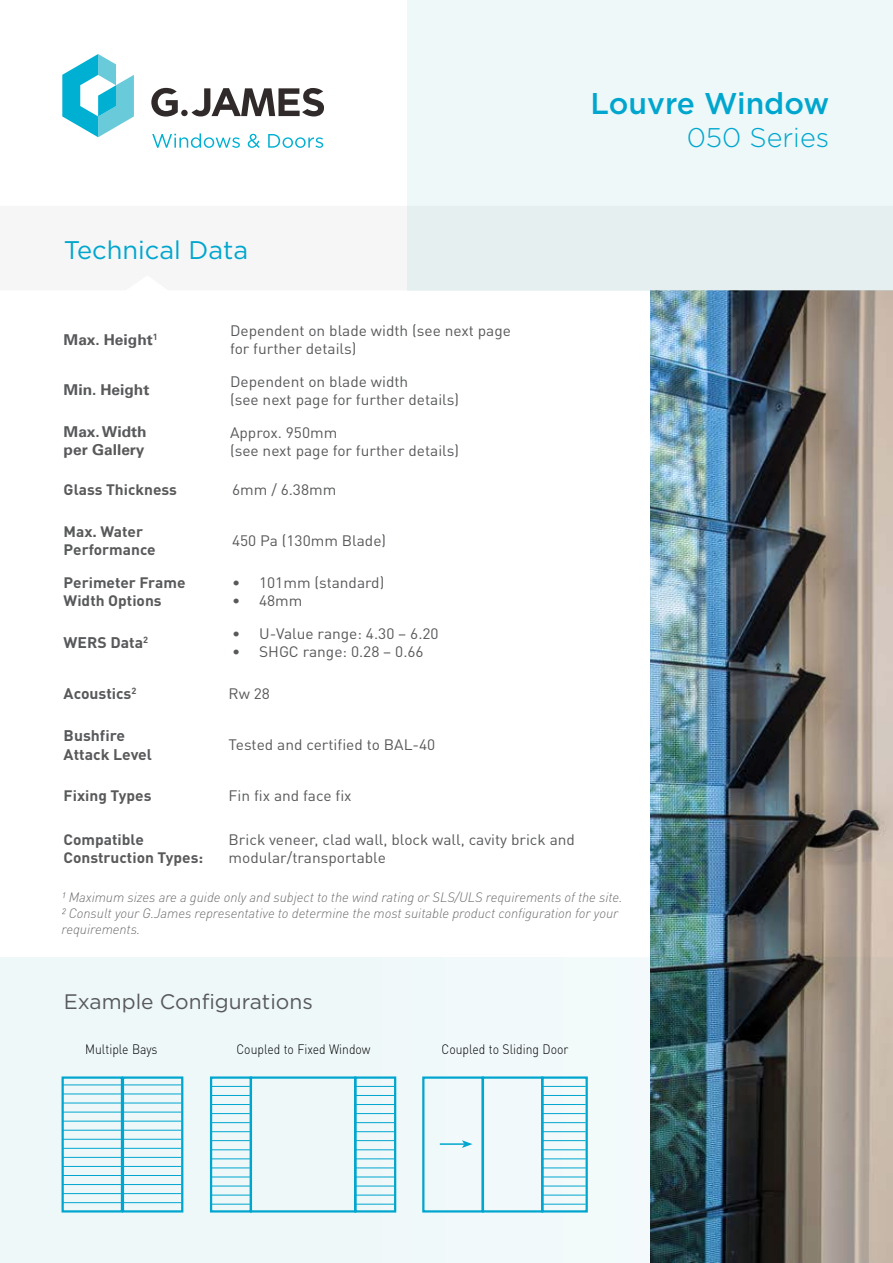
<style>
.page{position:relative;width:893px;height:1263px;background:#fff}
.page>*{position:absolute;margin:0;border:0;box-sizing:border-box;transform-origin:0 0}
.t1{font:500 30px "Gotham";color:#00a6ce}
.t2{font:300 27px "Gotham";color:#00a6ce}
.t3{font:25.5px "Gotham HTF";color:#00a6ce}
.t4{font:21px "Gotham HTF";color:#58595b}
.t5{font:700 15.3px/18.3px "DINOT";color:#58595b}
.t6{font:15px/18px "DINOT";color:#58595b}
.t7{font:700 15px/18px "DINOT";color:#58595b}
.t8{font:700 15px/18px "Univers Com 65";color:#58595b}
.t9{font:italic 300 13.5px/16.2px "DINOT";letter-spacing:-.005em;color:#6d6e71}
.t10{font:300 13.5px "DINOT";color:#000;scale:.9 1}
</style>
<div class="page">
<div style="left:0;top:957px;width:893px;height:306px;background:#eef8f9"></div>
<img style="left:650px;top:290px;width:243px;height:973px">
<div style="left:407px;top:0;width:486px;height:290px;background:#eef8f9"></div>
<svg style="left:62px;top:54px;width:72px;height:83px"></svg>
<svg style="left:151px;top:88px;width:27px;height:29px"></svg>
<div style="left:181px;top:110px;width:7px;height:6px;background:#312a2a;border-radius:50%"></div>
<svg style="left:192px;top:88px;width:132px;height:28px"></svg>
<svg style="left:152px;top:133px;width:88px;height:15px"></svg>
<svg style="left:248px;top:134px;width:12px;height:14px"></svg>
<svg style="left:268px;top:134px;width:55px;height:14px"></svg>
<div style="left:62px;top:1076px;width:61px;height:136px;border:2px solid #00a6ce"></div>
<hr style="left:62px;top:1084px;width:59px;height:1px;background:#00a6ce">
<hr style="left:62px;top:1093px;width:59px;height:1px;background:#00a6ce">
<hr style="left:62px;top:1103px;width:59px;height:1px;background:#00a6ce">
<hr style="left:62px;top:1112px;width:59px;height:1px;background:#00a6ce">
<hr style="left:62px;top:1121px;width:59px;height:1px;background:#00a6ce">
<hr style="left:62px;top:1130px;width:59px;height:1px;background:#00a6ce">
<hr style="left:62px;top:1139px;width:59px;height:1px;background:#00a6ce">
<hr style="left:62px;top:1148px;width:59px;height:1px;background:#00a6ce">
<hr style="left:62px;top:1157px;width:59px;height:1px;background:#00a6ce">
<hr style="left:62px;top:1166px;width:59px;height:1px;background:#00a6ce">
<hr style="left:62px;top:1175px;width:59px;height:1px;background:#00a6ce">
<hr style="left:62px;top:1184px;width:59px;height:1px;background:#00a6ce">
<hr style="left:62px;top:1193px;width:59px;height:1px;background:#00a6ce">
<hr style="left:62px;top:1202px;width:59px;height:1px;background:#00a6ce">
<div style="left:122px;top:1076px;width:61px;height:136px;border:2px solid #00a6ce"></div>
<hr style="left:123px;top:1084px;width:58px;height:1px;background:#00a6ce">
<hr style="left:123px;top:1093px;width:58px;height:1px;background:#00a6ce">
<hr style="left:123px;top:1103px;width:58px;height:1px;background:#00a6ce">
<hr style="left:123px;top:1112px;width:58px;height:1px;background:#00a6ce">
<hr style="left:123px;top:1121px;width:58px;height:1px;background:#00a6ce">
<hr style="left:123px;top:1130px;width:58px;height:1px;background:#00a6ce">
<hr style="left:123px;top:1139px;width:58px;height:1px;background:#00a6ce">
<hr style="left:123px;top:1148px;width:58px;height:1px;background:#00a6ce">
<hr style="left:123px;top:1157px;width:58px;height:1px;background:#00a6ce">
<hr style="left:123px;top:1166px;width:58px;height:1px;background:#00a6ce">
<hr style="left:123px;top:1175px;width:58px;height:1px;background:#00a6ce">
<hr style="left:123px;top:1184px;width:58px;height:1px;background:#00a6ce">
<hr style="left:123px;top:1193px;width:58px;height:1px;background:#00a6ce">
<hr style="left:123px;top:1202px;width:58px;height:1px;background:#00a6ce">
<div style="left:422px;top:1076px;width:62px;height:136px;border:2px solid #00a6ce"></div>
<div style="left:482px;top:1076px;width:61px;height:136px;border:2px solid #00a6ce"></div>
<div style="left:250px;top:1076px;width:106px;height:136px;border:2px solid #00a6ce"></div>
<div style="left:541px;top:1076px;width:47px;height:136px;border:2px solid #00a6ce"></div>
<div style="left:354px;top:1076px;width:42px;height:136px;border:2px solid #00a6ce"></div>
<div style="left:210px;top:1076px;width:42px;height:136px;border:2px solid #00a6ce"></div>
<hr style="left:542px;top:1086px;width:44px;height:1px;background:#00a6ce">
<hr style="left:355px;top:1086px;width:39px;height:1px;background:#00a6ce">
<hr style="left:211px;top:1086px;width:39px;height:1px;background:#00a6ce">
<hr style="left:542px;top:1095px;width:44px;height:1px;background:#00a6ce">
<hr style="left:355px;top:1095px;width:39px;height:1px;background:#00a6ce">
<hr style="left:211px;top:1095px;width:39px;height:1px;background:#00a6ce">
<hr style="left:542px;top:1104px;width:44px;height:1px;background:#00a6ce">
<hr style="left:355px;top:1104px;width:39px;height:1px;background:#00a6ce">
<hr style="left:211px;top:1104px;width:39px;height:1px;background:#00a6ce">
<hr style="left:542px;top:1113px;width:44px;height:1px;background:#00a6ce">
<hr style="left:355px;top:1113px;width:39px;height:1px;background:#00a6ce">
<hr style="left:211px;top:1113px;width:39px;height:1px;background:#00a6ce">
<hr style="left:542px;top:1122px;width:44px;height:1px;background:#00a6ce">
<hr style="left:355px;top:1122px;width:39px;height:1px;background:#00a6ce">
<hr style="left:211px;top:1122px;width:39px;height:1px;background:#00a6ce">
<hr style="left:542px;top:1131px;width:44px;height:1px;background:#00a6ce">
<hr style="left:355px;top:1131px;width:39px;height:1px;background:#00a6ce">
<hr style="left:211px;top:1131px;width:39px;height:1px;background:#00a6ce">
<hr style="left:542px;top:1149px;width:44px;height:1px;background:#00a6ce">
<hr style="left:542px;top:1140px;width:44px;height:1px;background:#00a6ce">
<hr style="left:355px;top:1149px;width:39px;height:1px;background:#00a6ce">
<hr style="left:211px;top:1149px;width:39px;height:1px;background:#00a6ce">
<hr style="left:355px;top:1140px;width:39px;height:1px;background:#00a6ce">
<hr style="left:211px;top:1140px;width:39px;height:1px;background:#00a6ce">
<hr style="left:542px;top:1158px;width:44px;height:1px;background:#00a6ce">
<hr style="left:355px;top:1158px;width:39px;height:1px;background:#00a6ce">
<hr style="left:211px;top:1158px;width:39px;height:1px;background:#00a6ce">
<hr style="left:542px;top:1167px;width:44px;height:1px;background:#00a6ce">
<hr style="left:355px;top:1167px;width:39px;height:1px;background:#00a6ce">
<hr style="left:211px;top:1167px;width:39px;height:1px;background:#00a6ce">
<hr style="left:542px;top:1176px;width:44px;height:1px;background:#00a6ce">
<hr style="left:355px;top:1176px;width:39px;height:1px;background:#00a6ce">
<hr style="left:211px;top:1176px;width:39px;height:1px;background:#00a6ce">
<hr style="left:542px;top:1186px;width:44px;height:1px;background:#00a6ce">
<hr style="left:355px;top:1186px;width:39px;height:1px;background:#00a6ce">
<hr style="left:211px;top:1186px;width:39px;height:1px;background:#00a6ce">
<hr style="left:542px;top:1195px;width:44px;height:1px;background:#00a6ce">
<hr style="left:355px;top:1195px;width:39px;height:1px;background:#00a6ce">
<hr style="left:211px;top:1195px;width:39px;height:1px;background:#00a6ce">
<hr style="left:542px;top:1204px;width:44px;height:1px;background:#00a6ce">
<hr style="left:355px;top:1204px;width:39px;height:1px;background:#00a6ce">
<hr style="left:211px;top:1204px;width:39px;height:1px;background:#00a6ce">
<hr style="left:440px;top:1143px;width:24px;height:2px;background:#00a6ce">
<svg style="left:462px;top:1140px;width:10px;height:8px"></svg>
<h3 class="t3" style="left:64px;top:236px;width:186px">Technical Data</h3>
<p class="t8" style="left:64px;top:330px;width:96px">Max. Height<sup>1</sup></p>
<p class="t6" style="left:230px;top:321px;width:282px">Dependent on blade width (see next page for further details)</p>
<p class="t8" style="left:64px;top:381px;width:87px">Min. Height</p>
<p class="t6" style="left:230px;top:372px;width:231px">Dependent on blade width<br>(see next page for further details)</p>
<p class="t8" style="left:64px;top:423px;width:85px">Max. Width per Gallery</p>
<p class="t6" style="left:230px;top:423px;width:231px">Approx. 950mm<br>(see next page for further details)</p>
<p class="t7" style="left:64px;top:480px;width:115px">Glass Thickness</p>
<p class="t6" style="left:232px;top:481px;width:106px">6mm / 6.38mm</p>
<p class="t7" style="left:64px;top:522px;width:94px">Max. Water<br>Performance</p>
<p class="t6" style="left:232px;top:532px;width:156px">450 Pa (130mm Blade)</p>
<p class="t7" style="left:64px;top:573px;width:123px">Perimeter Frame<br>Width Options</p>
<p class="t6" style="left:232px;top:574px;width:154px">• 101mm (standard)</p>
<p class="t6" style="left:232px;top:592px;width:72px">• 48mm</p>
<p class="t5" style="left:64px;top:633px;width:86px">WERS Data<sup>2</sup></p>
<p class="t6" style="left:232px;top:625px;width:208px">• U-Value range: 4.30 – 6.20</p>
<p class="t6" style="left:232px;top:643px;width:193px">• SHGC range: 0.28 – 0.66</p>
<h1 class="t1" style="left:591px;top:84px;width:240px">Louvre Window</h1>
<h2 class="t2" style="left:687px;top:120px;width:144px">050 Series</h2>
<p class="t5" style="left:64px;top:684px;width:74px">Acoustics<sup>2</sup></p>
<p class="t6" style="left:229px;top:685px;width:43px">Rw 28</p>
<p class="t5" style="left:64px;top:726px;width:90px">Bushfire<br>Attack Level</p>
<p class="t6" style="left:229px;top:736px;width:208px">Tested and certified to BAL-40</p>
<p class="t7" style="left:64px;top:786px;width:89px">Fixing Types</p>
<p class="t6" style="left:229px;top:787px;width:125px">Fin fix and face fix</p>
<p class="t7" style="left:64px;top:830px;width:141px">Compatible<br>Construction Types:</p>
<p class="t6" style="left:229px;top:830px;width:348px">Brick veneer, clad wall, block wall, cavity brick and modular/transportable</p>
<p class="t9" style="left:62px;top:888px;width:563px">¹ Maximum sizes are a guide only and subject to the wind rating or SLS/ULS requirements of the site.<br>² Consult your G.James representative to determine the most suitable product configuration for your requirements.</p>
<h3 class="t4" style="left:64px;top:990px;width:251px">Example Configurations</h3>
<p class="t10" style="left:85px;top:1040px;width:82px">Multiple Bays</p>
<p class="t10" style="left:236px;top:1040px;width:151px">Coupled to Fixed Window</p>
<p class="t10" style="left:442px;top:1040px;width:142px">Coupled to Sliding Door</p>
</div>
